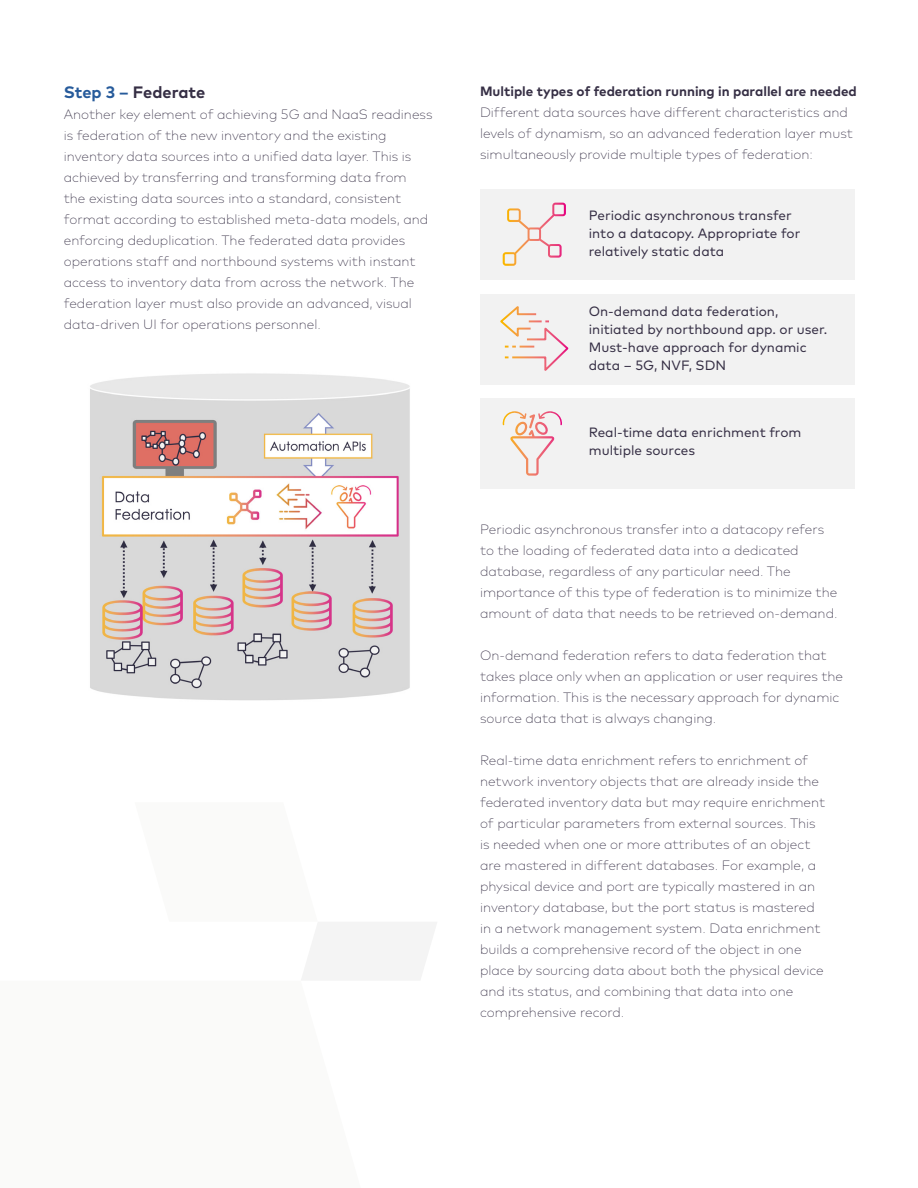
<style>
.page{position:relative;width:918px;height:1188px;background:#fff}
.page>*{position:absolute;margin:0;border:0;box-sizing:border-box;transform-origin:0 0}
.t1{font:700 16.5px "Mark Pro";letter-spacing:-.005em;color:#362f45}
.t2{font:200 13.5px/21px "Mark Pro";color:#362f45}
.t3{font:13.5px/18px "Mark Pro";color:#362f45}
.t4{font:700 13.5px "Mark Pro";color:#362f45}
.s1{color:#275b9b}
</style>
<div class="page">
<svg style="left:301px;top:922px;width:136px;height:58px"></svg>
<img style="left:90px;top:373px;width:320px;height:328px">
<div style="left:480px;top:190px;width:374px;height:90px;background:#f2f2f2"></div>
<svg style="left:503px;top:203px;width:63px;height:63px"></svg>
<div style="left:480px;top:294px;width:374px;height:90px;background:#f2f2f2"></div>
<svg style="left:500px;top:306px;width:69px;height:65px"></svg>
<div style="left:480px;top:398px;width:374px;height:91px;background:#f2f2f2"></div>
<svg style="left:502px;top:411px;width:60px;height:65px"></svg>
<p class="t1" style="left:64px;top:80px;width:143px"><span class="s1">Step 3 –</span> Federate</p>
<p class="t2" style="left:64px;top:103px;width:370px">Another key element of achieving 5G and NaaS readiness is federation of the new inventory and the existing inventory data sources into a unified data layer. This is achieved by transferring and transforming data from<br>the existing data sources into a standard, consistent format according to established meta-data models, and enforcing deduplication. The federated data provides operations staff and northbound systems with instant access to inventory data from across the network. The federation layer must also provide an advanced, visual data-driven UI for operations personnel.</p>
<p class="t4" style="left:480px;top:81px;width:378px">Multiple types of federation running in parallel are needed</p>
<p class="t2" style="left:480px;top:100px;width:374px">Different data sources have different characteristics and levels of dynamism, so an advanced federation layer must simultaneously provide multiple types of federation:</p>
<p class="t3" style="left:589px;top:205px;width:213px">Periodic asynchronous transfer into a datacopy. Appropriate for relatively static data</p>
<p class="t3" style="left:589px;top:301px;width:240px">On-demand data federation, initiated by northbound app. or user.<br>Must-have approach for dynamic data – 5G, NVF, SDN</p>
<p class="t3" style="left:589px;top:422px;width:214px">Real-time data enrichment from multiple sources</p>
<p class="t2" style="left:480px;top:517px;width:359px">Periodic asynchronous transfer into a datacopy refers to the loading of federated data into a dedicated database, regardless of any particular need. The importance of this type of federation is to minimize the amount of data that needs to be retrieved on-demand.</p>
<p class="t2" style="left:480px;top:643px;width:365px">On-demand federation refers to data federation that takes place only when an application or user requires the information. This is the necessary approach for dynamic source data that is always changing.</p>
<p class="t2" style="left:480px;top:748px;width:347px">Real-time data enrichment refers to enrichment of network inventory objects that are already inside the federated inventory data but may require enrichment of particular parameters from external sources. This is needed when one or more attributes of an object are mastered in different databases. For example, a physical device and port are typically mastered in an inventory database, but the port status is mastered in a network management system. Data enrichment builds a comprehensive record of the object in one place by sourcing data about both the physical device and its status, and combining that data into one comprehensive record.</p>
</div>
